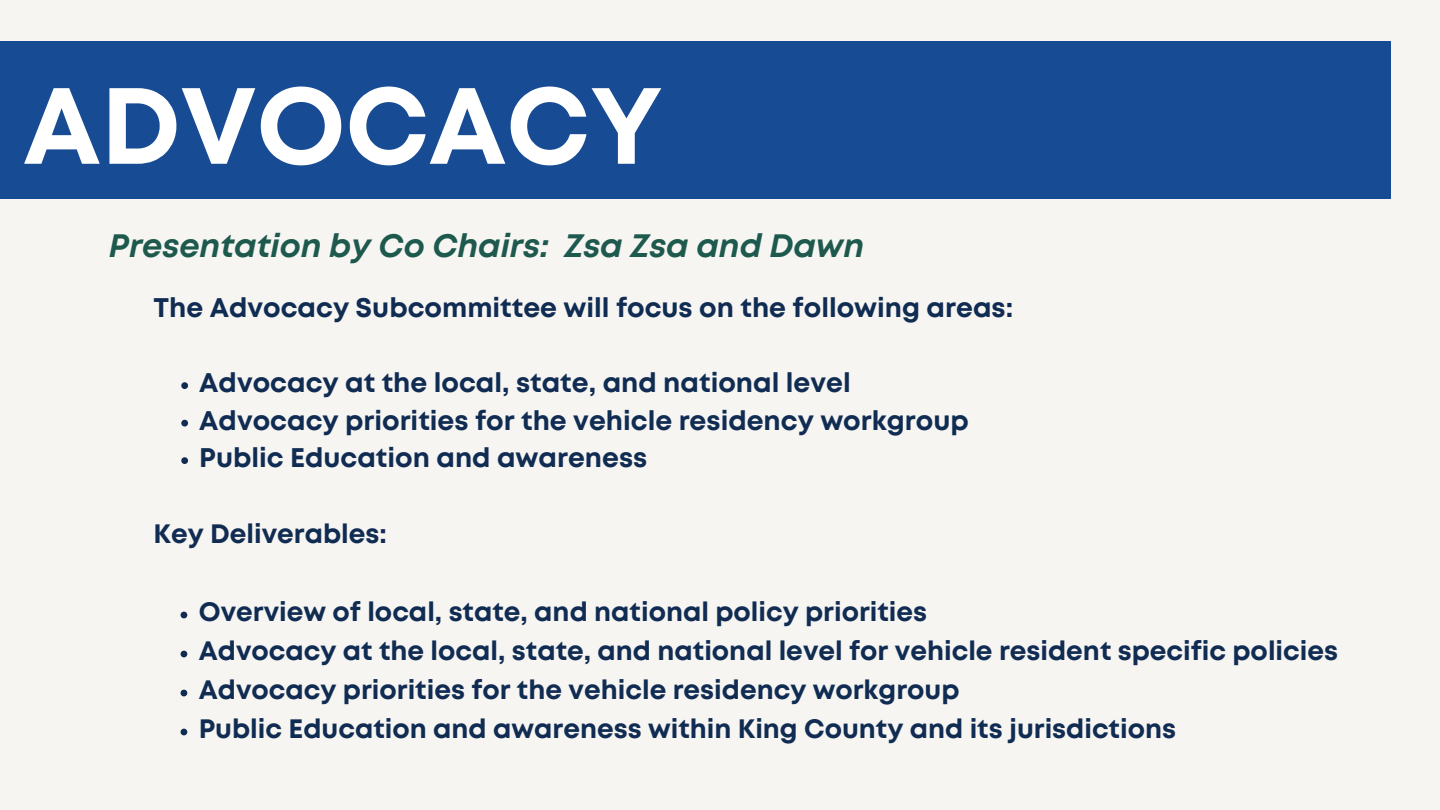
<style>
.page{position:relative;width:1440px;height:810px;background:#f7f5f2}
.page>*{position:absolute;margin:0;border:0;box-sizing:border-box;transform-origin:0 0}
.t1{font:700 108px "Mont";color:#fff}
.t2{font:italic 700 32.4px "Mont";color:#1e594e}
.t3{font:700 26.9px "Mont";color:#102c52}
.t4{font:700 26.6px "Mont";color:#102c52}
</style>
<div class="page">
<div style="left:0;top:41px;width:1391px;height:158px;background:#174c94"></div>
<svg style="left:181px;top:612px;width:6px;height:6px"></svg>
<svg style="left:181px;top:651px;width:6px;height:6px"></svg>
<svg style="left:181px;top:690px;width:6px;height:6px"></svg>
<svg style="left:181px;top:729px;width:6px;height:6px"></svg>
<svg style="left:181px;top:382px;width:7px;height:7px"></svg>
<svg style="left:181px;top:420px;width:7px;height:7px"></svg>
<svg style="left:181px;top:457px;width:7px;height:7px"></svg>
<p class="t1" style="left:23px;top:85px;width:641px">ADVOCACY</p>
<p class="t2" style="left:109px;top:233px;width:757px">Presentation by Co Chairs: Zsa Zsa and Dawn</p>
<p class="t3" style="left:154px;top:298px;width:861px">The Advocacy Subcommittee will focus on the following areas:</p>
<p class="t3" style="left:199px;top:373px;width:653px">Advocacy at the local, state, and national level</p>
<p class="t3" style="left:199px;top:410px;width:771px">Advocacy priorities for the vehicle residency workgroup</p>
<p class="t3" style="left:199px;top:448px;width:450px">Public Education and awareness</p>
<p class="t4" style="left:154px;top:524px;width:235px">Key Deliverables:</p>
<p class="t4" style="left:199px;top:602px;width:730px">Overview of local, state, and national policy priorities</p>
<p class="t4" style="left:199px;top:641px;width:1141px">Advocacy at the local, state, and national level for vehicle resident specific policies</p>
<p class="t4" style="left:199px;top:680px;width:762px">Advocacy priorities for the vehicle residency workgroup</p>
<p class="t4" style="left:199px;top:719px;width:979px">Public Education and awareness within King County and its jurisdictions</p>
</div>
